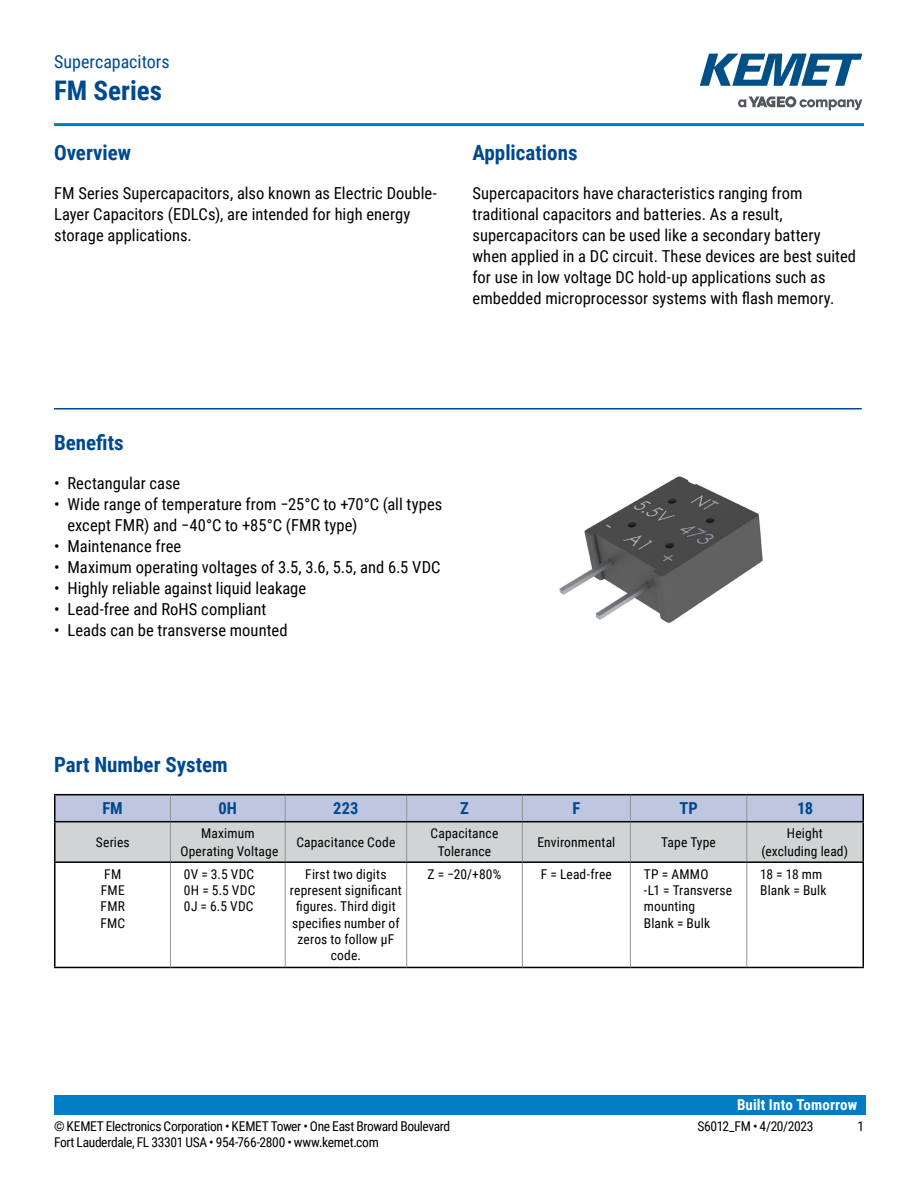
<style>
.page{position:relative;width:918px;height:1188px;background:#fff}
.page>*{position:absolute;margin:0;border:0;box-sizing:border-box;transform-origin:0 0}
.t1{font:700 27px "Roboto Condensed";color:#004990}
.t2{font:700 21px "Roboto Condensed";color:#004990}
.t3{font:18px "Roboto Condensed";color:#004990}
.t4{font:16.5px/21px "Roboto Condensed";letter-spacing:.005em;color:#000}
.t5{font:700 16.5px "Roboto Condensed";letter-spacing:.01em;color:#004990}
.t6{font:700 15px "Roboto Condensed";letter-spacing:.01em;color:#fff}
.t7{font:13.5px/16.2px "Roboto Condensed";letter-spacing:.01em;color:#000;text-align:center}
.t8{font:13.5px "Roboto Condensed";letter-spacing:-.025em;color:#000}
.t9{font:13.5px "Roboto Condensed";letter-spacing:-.02em;color:#000}
</style>
<div class="page">
<svg style="left:738px;top:96px;width:124px;height:14px"></svg>
<svg style="left:700px;top:54px;width:162px;height:32px"></svg>
<hr style="left:54px;top:123px;width:810px;height:3px;background:#007dc3">
<div style="left:54px;top:1095px;width:811px;height:20px;background:#007dc3"></div>
<hr style="left:54px;top:408px;width:808px;height:2px;background:#004990">
<svg style="left:286px;top:863px;width:576px;height:104px"></svg>
<svg style="left:56px;top:795px;width:806px;height:66px;background:#c6cad5"></svg>
<hr style="left:170px;top:822px;width:1px;height:39px;background:#939598">
<hr style="left:285px;top:822px;width:1px;height:39px;background:#939598">
<hr style="left:406px;top:822px;width:1px;height:39px;background:#939598">
<hr style="left:522px;top:822px;width:1px;height:39px;background:#939598">
<hr style="left:630px;top:822px;width:1px;height:39px;background:#939598">
<hr style="left:746px;top:822px;width:1px;height:39px;background:#939598">
<hr style="left:170px;top:863px;width:1px;height:104px;background:#939598">
<hr style="left:285px;top:863px;width:1px;height:104px;background:#939598">
<hr style="left:406px;top:863px;width:1px;height:104px;background:#939598">
<hr style="left:522px;top:863px;width:1px;height:104px;background:#939598">
<hr style="left:630px;top:863px;width:1px;height:104px;background:#939598">
<hr style="left:746px;top:863px;width:1px;height:104px;background:#939598">
<hr style="left:54px;top:861px;width:116px;height:2px;background:#000">
<hr style="left:170px;top:861px;width:115px;height:2px;background:#000">
<hr style="left:285px;top:861px;width:122px;height:2px;background:#000">
<hr style="left:407px;top:861px;width:115px;height:2px;background:#000">
<hr style="left:522px;top:861px;width:108px;height:2px;background:#000">
<hr style="left:630px;top:861px;width:117px;height:2px;background:#000">
<hr style="left:747px;top:861px;width:117px;height:2px;background:#000">
<hr style="left:54px;top:822px;width:2px;height:39px;background:#000">
<hr style="left:862px;top:822px;width:2px;height:39px;background:#000">
<hr style="left:54px;top:863px;width:2px;height:104px;background:#000">
<hr style="left:862px;top:863px;width:2px;height:104px;background:#000">
<hr style="left:54px;top:967px;width:116px;height:1px;background:#000">
<hr style="left:170px;top:967px;width:115px;height:1px;background:#000">
<hr style="left:285px;top:967px;width:122px;height:1px;background:#000">
<hr style="left:407px;top:967px;width:115px;height:1px;background:#000">
<hr style="left:522px;top:967px;width:108px;height:1px;background:#000">
<hr style="left:630px;top:967px;width:117px;height:1px;background:#000">
<hr style="left:747px;top:967px;width:117px;height:1px;background:#000">
<hr style="left:54px;top:794px;width:116px;height:1px;background:#000">
<hr style="left:54px;top:795px;width:2px;height:26px;background:#000">
<hr style="left:170px;top:794px;width:115px;height:1px;background:#000">
<hr style="left:285px;top:794px;width:122px;height:1px;background:#000">
<hr style="left:407px;top:794px;width:115px;height:1px;background:#000">
<hr style="left:522px;top:794px;width:108px;height:1px;background:#000">
<hr style="left:630px;top:794px;width:117px;height:1px;background:#000">
<hr style="left:747px;top:794px;width:117px;height:1px;background:#000">
<hr style="left:862px;top:795px;width:2px;height:26px;background:#000">
<hr style="left:54px;top:821px;width:116px;height:1px;background:#000">
<hr style="left:170px;top:821px;width:115px;height:1px;background:#000">
<hr style="left:285px;top:821px;width:122px;height:1px;background:#000">
<hr style="left:407px;top:821px;width:115px;height:1px;background:#000">
<hr style="left:522px;top:821px;width:108px;height:1px;background:#000">
<hr style="left:630px;top:821px;width:117px;height:1px;background:#000">
<hr style="left:747px;top:821px;width:117px;height:1px;background:#000">
<img style="left:559px;top:476px;width:204px;height:147px">
<p class="t3" style="left:54px;top:48px;width:117px">Supercapacitors</p>
<h1 class="t1" style="left:54px;top:71px;width:109px">FM Series</h1>
<p class="t2" style="left:54px;top:138px;width:79px">Overview</p>
<p class="t4" style="left:54px;top:182px;width:385px">FM Series Supercapacitors, also known as Electric Double-<br>Layer Capacitors (EDLCs), are intended for high energy storage applications.</p>
<p class="t2" style="left:472px;top:138px;width:107px">Applications</p>
<p class="t4" style="left:472px;top:182px;width:385px">Supercapacitors have characteristics ranging from traditional capacitors and batteries. As a result, supercapacitors can be used like a secondary battery when applied in a DC circuit. These devices are best suited for use in low voltage DC hold-up applications such as embedded microprocessor systems with flash memory.</p>
<p class="t2" style="left:54px;top:428px;width:71px">Benefits</p>
<p class="t4" style="left:54px;top:472px;width:128px">• Rectangular case</p>
<p class="t4" style="left:67px;top:493px;width:376px;text-indent:-13px">• Wide range of temperature from −25°C to +70°C (all types except FMR) and −40°C to +85°C (FMR type)</p>
<p class="t4" style="left:54px;top:535px;width:129px">• Maintenance free</p>
<p class="t4" style="left:54px;top:556px;width:388px">• Maximum operating voltages of 3.5, 3.6, 5.5, and 6.5 VDC</p>
<p class="t4" style="left:54px;top:577px;width:254px">• Highly reliable against liquid leakage</p>
<p class="t4" style="left:54px;top:598px;width:214px">• Lead-free and RoHS compliant</p>
<p class="t4" style="left:54px;top:619px;width:235px">• Leads can be transverse mounted</p>
<p class="t2" style="left:54px;top:750px;width:175px">Part Number System</p>
<p class="t5" style="left:102px;top:797px;width:22px">FM</p>
<p class="t5" style="left:218px;top:797px;width:20px">0H</p>
<p class="t5" style="left:333px;top:797px;width:27px">223</p>
<p class="t5" style="left:460px;top:797px;width:10px">Z</p>
<p class="t5" style="left:572px;top:797px;width:9px">F</p>
<p class="t5" style="left:679px;top:797px;width:20px">TP</p>
<p class="t5" style="left:797px;top:797px;width:17px">18</p>
<p class="t7" style="left:96px;top:834px;width:35px">Series</p>
<p class="t7" style="left:180px;top:824px;width:99px;line-height:18px">Maximum<br>Operating Voltage</p>
<p class="t7" style="left:296px;top:834px;width:101px">Capacitance Code</p>
<p class="t7" style="left:431px;top:824px;width:69px;line-height:18px">Capacitance<br>Tolerance</p>
<p class="t7" style="left:537px;top:834px;width:79px">Environmental</p>
<p class="t7" style="left:661px;top:834px;width:56px">Tape Type</p>
<p class="t7" style="left:761px;top:824px;width:88px;line-height:18px">Height (excluding lead)</p>
<p class="t7" style="left:100px;top:866px;width:26px;text-align:left">FM<br>FME<br>FMR<br>FMC</p>
<p class="t7" style="left:184px;top:866px;width:73px;text-align:justify">0V = 3.5 VDC 0H = 5.5 VDC 0J = 6.5 VDC</p>
<p class="t7" style="left:290px;top:866px;width:114px">First two digits represent significant figures. Third digit specifies number of zeros to follow µF code.</p>
<p class="t7" style="left:428px;top:866px;width:75px">Z = −20/+80%</p>
<p class="t7" style="left:541px;top:866px;width:73px">F = Lead-free</p>
<p class="t7" style="left:644px;top:866px;width:90px;text-align:left">TP = AMMO<br>-L1 = Transverse mounting<br>Blank = Bulk</p>
<p class="t7" style="left:760px;top:866px;width:68px;text-align:left">18 = 18 mm<br>Blank = Bulk</p>
<p class="t6" style="left:737px;top:1094px;width:122px">Built Into Tomorrow</p>
<p class="t8" style="left:54px;top:1116px;width:398px">© KEMET Electronics Corporation • KEMET Tower • One East Broward Boulevard</p>
<p class="t9" style="left:697px;top:1116px;width:118px">S6012_FM • 4/20/2023</p>
<p class="t7" style="left:857px;top:1117px;width:8px">1</p>
<p class="t8" style="left:54px;top:1133px;width:326px">Fort Lauderdale, FL 33301 USA • 954-766-2800 • www.kemet.com</p>
</div>
